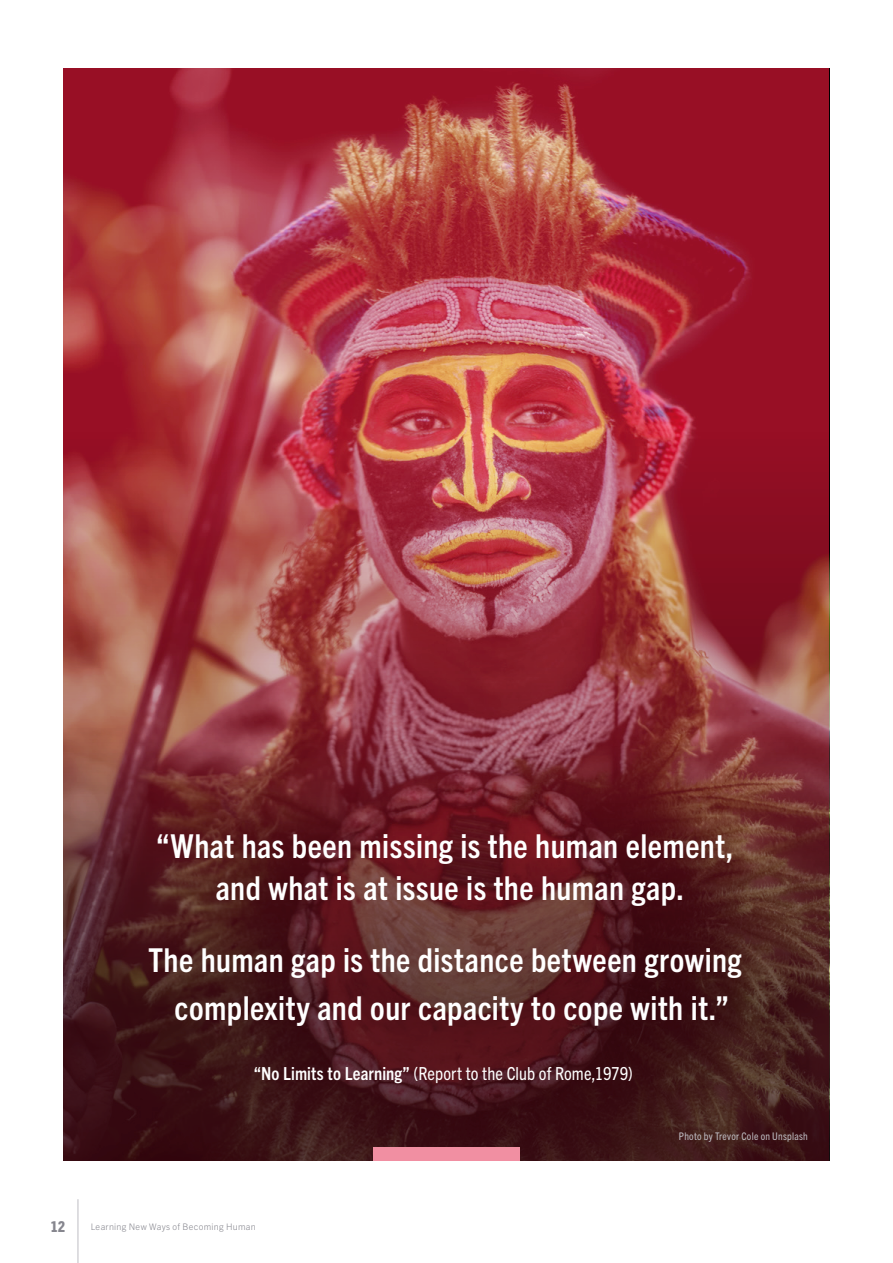
<style>
.page{position:relative;width:893px;height:1263px;background:#fff}
.page>*{position:absolute;margin:0;border:0;box-sizing:border-box;transform-origin:0 0}
.t1{font:700 condensed 33px/42px "Trade Gothic Next LT Pro";letter-spacing:.015em;color:#fff;text-align:center}
.t2{font:condensed 18px "Trade Gothic Next LT Pro";letter-spacing:.005em;color:#fff}
.t3{font:800 condensed 15px "Trade Gothic Next LT Pro";color:#86868e}
.t4{font:condensed 10.5px "Trade Gothic Next LT Pro";letter-spacing:.025em;color:#bfbdc3}
.t5{font:300 9px "Trade Gothic Next LT Pro";letter-spacing:.035em;color:#86868e}
.s1{font-weight:700}
</style>
<div class="page">
<img style="left:64px;top:68px;width:765px;height:457px">
<img style="left:64px;top:525px;width:765px;height:636px">
<div style="left:373px;top:1148px;width:147px;height:13px;background:#f18fa2"></div>
<hr style="left:78px;top:1199px;width:1px;height:64px;background:#bebdc3">
<p class="t1" style="left:156px;top:823px;width:579px">“What has been missing is the human element, and what is at issue is the human gap.</p>
<p class="t1" style="left:148px;top:934px;width:595px;line-height:48px">The human gap is the distance between growing complexity and our capacity to cope with it.”</p>
<p class="t2" style="left:254px;top:1061px;width:380px"><span class="s1">“No Limits to Learning”</span> (Report to the Club of Rome,1979)</p>
<p class="t3" style="left:50px;top:1217px;width:16px">12</p>
<p class="t5" style="left:91px;top:1221px;width:167px">Learning New Ways of Becoming Human</p>
<p class="t4" style="left:679px;top:1129px;width:130px">Photo by Trevor Cole on Unsplash</p>
</div>
